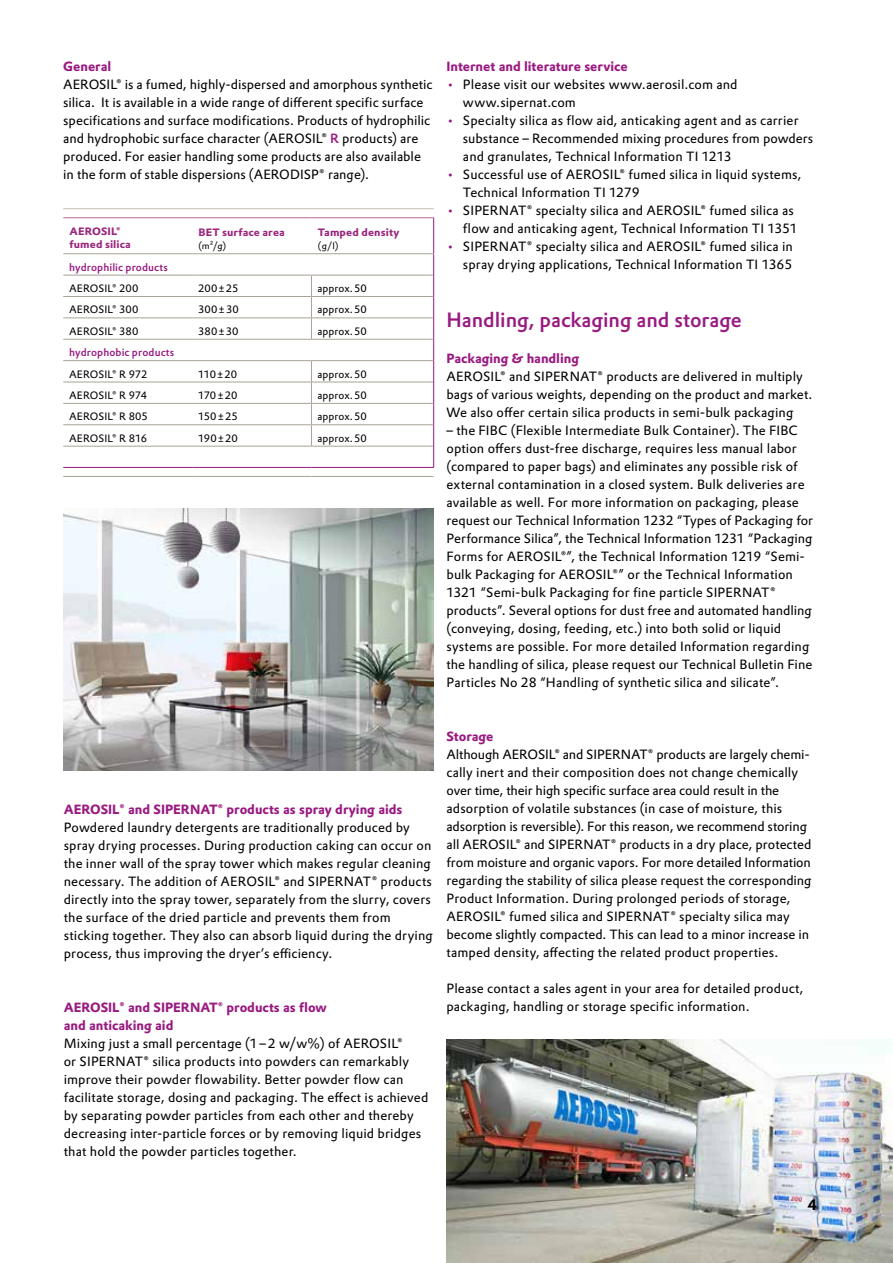
<style>
.page{position:relative;width:893px;height:1263px;background:#fff}
.page>*{position:absolute;margin:0;border:0;box-sizing:border-box;transform-origin:0 0}
.t1{font:500 20.25px "Evonik Prokyon";letter-spacing:-.005em;color:#991a81}
.t2{font:700 15px "Evonik Prokyon";color:#000}
.t3{font:13.2px/18px "Evonik Prokyon";letter-spacing:.01em;color:#000}
.t4{font:700 13.2px/18px "Evonik Prokyon";letter-spacing:-.005em;color:#991a81}
.t5{font:10.5px "Evonik Prokyon";letter-spacing:.005em;color:#000}
.t6{font:700 10.5px/13.5px "Evonik Prokyon";letter-spacing:.01em;color:#9a267e;scale:1.05 1}
.t7{font:500 10.5px "Evonik Prokyon";letter-spacing:.005em;color:#991a81}
.t8{font:9px "Evonik Prokyon";color:#000;scale:1.05 1}
.s1{font-weight:500;color:#991a81}
.s2{color:#991a81}
</style>
<div class="page">
<img style="left:446px;top:1040px;width:447px;height:223px">
<img style="left:64px;top:508px;width:370px;height:263px">
<hr style="left:63px;top:253px;width:129px;height:1px;background:#a8a298">
<hr style="left:192px;top:253px;width:119px;height:1px;background:#a8a298">
<hr style="left:311px;top:253px;width:123px;height:1px;background:#a8a298">
<svg style="left:311px;top:276px;width:1px;height:63px"></svg>
<svg style="left:311px;top:361px;width:1px;height:85px"></svg>
<hr style="left:63px;top:476px;width:129px;height:1px;background:#a8a298">
<hr style="left:192px;top:476px;width:119px;height:1px;background:#a8a298">
<hr style="left:311px;top:476px;width:123px;height:1px;background:#a8a298">
<hr style="left:63px;top:275px;width:129px;height:1px;background:#a8a298">
<hr style="left:192px;top:275px;width:119px;height:1px;background:#a8a298">
<hr style="left:311px;top:275px;width:122px;height:1px;background:#a8a298">
<hr style="left:63px;top:317px;width:129px;height:1px;background:#a8a298">
<hr style="left:192px;top:317px;width:119px;height:1px;background:#a8a298">
<hr style="left:311px;top:317px;width:122px;height:1px;background:#a8a298">
<hr style="left:63px;top:339px;width:129px;height:1px;background:#a8a298">
<hr style="left:192px;top:339px;width:119px;height:1px;background:#a8a298">
<hr style="left:311px;top:339px;width:122px;height:1px;background:#a8a298">
<hr style="left:63px;top:360px;width:129px;height:1px;background:#a8a298">
<hr style="left:192px;top:360px;width:119px;height:1px;background:#a8a298">
<hr style="left:311px;top:360px;width:122px;height:1px;background:#a8a298">
<hr style="left:63px;top:382px;width:129px;height:1px;background:#a8a298">
<hr style="left:192px;top:382px;width:119px;height:1px;background:#a8a298">
<hr style="left:311px;top:382px;width:122px;height:1px;background:#a8a298">
<hr style="left:63px;top:424px;width:129px;height:1px;background:#a8a298">
<hr style="left:192px;top:424px;width:119px;height:1px;background:#a8a298">
<hr style="left:311px;top:424px;width:122px;height:1px;background:#a8a298">
<hr style="left:63px;top:446px;width:129px;height:1px;background:#a8a298">
<hr style="left:192px;top:446px;width:119px;height:1px;background:#a8a298">
<hr style="left:311px;top:446px;width:122px;height:1px;background:#a8a298">
<hr style="left:63px;top:296px;width:129px;height:1px;background:#a8a298">
<hr style="left:192px;top:296px;width:119px;height:1px;background:#a8a298">
<hr style="left:311px;top:296px;width:122px;height:1px;background:#a8a298">
<hr style="left:63px;top:403px;width:129px;height:1px;background:#a8a298">
<hr style="left:192px;top:403px;width:119px;height:1px;background:#a8a298">
<hr style="left:311px;top:403px;width:122px;height:1px;background:#a8a298">
<hr style="left:63px;top:217px;width:129px;height:1px;background:#b465a5">
<hr style="left:192px;top:217px;width:119px;height:1px;background:#b465a5">
<hr style="left:311px;top:217px;width:123px;height:1px;background:#b465a5">
<hr style="left:433px;top:218px;width:1px;height:35px;background:#991a81">
<svg style="left:433px;top:254px;width:1px;height:213px"></svg>
<hr style="left:63px;top:467px;width:129px;height:1px;background:#991a81">
<hr style="left:192px;top:467px;width:119px;height:1px;background:#991a81">
<hr style="left:311px;top:467px;width:123px;height:1px;background:#991a81">
<hr style="left:63px;top:208px;width:129px;height:1px;background:#c3bbb1">
<hr style="left:192px;top:208px;width:119px;height:1px;background:#c3bbb1">
<hr style="left:311px;top:208px;width:123px;height:1px;background:#c3bbb1">
<p class="t4" style="left:63px;top:56px;width:49px">General</p>
<p class="t3" style="left:63px;top:74px;width:371px">AEROSIL® is a fumed, highly-dispersed and amorphous synthetic silica. It is available in a wide range of different specific surface specifications and surface modifications. Products of hydrophilic and hydrophobic surface character (AEROSIL® <span class="s1">R</span> products) are produced. For easier handling some products are also available in the form of stable dispersions (AERODISP® range).</p>
<p class="t6" style="left:70px;top:223px;width:60px">AEROSIL® fumed silica</p>
<p class="t6" style="left:199px;top:224px;width:84px">BET surface area</p>
<p class="t8" style="left:199px;top:239px;width:28px">(m²/g)</p>
<p class="t6" style="left:318px;top:224px;width:79px">Tamped density</p>
<p class="t8" style="left:318px;top:239px;width:21px">(g/l)</p>
<p class="t7" style="left:69px;top:259px;width:100px">hydrophilic products</p>
<p class="t5" style="left:69px;top:280px;width:71px">AEROSIL® 200</p>
<p class="t5" style="left:198px;top:280px;width:42px">200±25</p>
<p class="t5" style="left:317px;top:280px;width:51px">approx.50</p>
<p class="t5" style="left:69px;top:302px;width:71px">AEROSIL® 300</p>
<p class="t5" style="left:198px;top:302px;width:42px">300±30</p>
<p class="t5" style="left:317px;top:302px;width:51px">approx.50</p>
<p class="t5" style="left:69px;top:323px;width:71px">AEROSIL® 380</p>
<p class="t5" style="left:198px;top:323px;width:42px">380±30</p>
<p class="t5" style="left:317px;top:323px;width:51px">approx.50</p>
<p class="t7" style="left:69px;top:344px;width:107px">hydrophobic products</p>
<p class="t5" style="left:69px;top:366px;width:80px">AEROSIL® R 972</p>
<p class="t5" style="left:198px;top:366px;width:41px">110±20</p>
<p class="t5" style="left:317px;top:366px;width:51px">approx.50</p>
<p class="t5" style="left:69px;top:387px;width:79px">AEROSIL® R 974</p>
<p class="t5" style="left:198px;top:387px;width:41px">170±20</p>
<p class="t5" style="left:317px;top:387px;width:51px">approx.50</p>
<p class="t5" style="left:69px;top:408px;width:80px">AEROSIL® R 805</p>
<p class="t5" style="left:198px;top:408px;width:41px">150±25</p>
<p class="t5" style="left:317px;top:408px;width:51px">approx.50</p>
<p class="t5" style="left:69px;top:430px;width:79px">AEROSIL® R 816</p>
<p class="t5" style="left:198px;top:430px;width:41px">190±20</p>
<p class="t5" style="left:317px;top:430px;width:51px">approx.50</p>
<p class="t4" style="left:446px;top:56px;width:183px">Internet and literature service</p>
<p class="t3" style="left:463px;top:74px;width:276px;text-indent:-16px"><span class="s2">•</span> Please visit our websites www.aerosil.com and www.sipernat.com</p>
<p class="t3" style="left:463px;top:110px;width:352px;text-indent:-16px"><span class="s2">•</span> Specialty silica as flow aid, anticaking agent and as carrier substance – Recommended mixing procedures from powders and granulates, Technical Information TI 1213</p>
<p class="t3" style="left:463px;top:164px;width:340px;text-indent:-16px"><span class="s2">•</span> Successful use of AEROSIL® fumed silica in liquid systems,<br>Technical Information TI 1279</p>
<p class="t3" style="left:446px;top:200px;width:353px;text-align:right"><span class="s2">•</span> SIPERNAT® specialty silica and AEROSIL® fumed silica as flow and anticaking agent, Technical Information TI 1351</p>
<p class="t3" style="left:446px;top:236px;width:348px;text-align:right"><span class="s2">•</span> SIPERNAT® specialty silica and AEROSIL® fumed silica in spray drying applications, Technical Information TI 1365</p>
<h1 class="t1" style="left:446px;top:304px;width:297px">Handling, packaging and storage</h1>
<p class="t4" style="left:446px;top:349px;width:134px">Packaging &amp; handling</p>
<p class="t3" style="left:446px;top:367px;width:367px">AEROSIL® and SIPERNAT® products are delivered in multiply bags of various weights, depending on the product and market.<br>We also offer certain silica products in semi-bulk packaging</p>
<p class="t3" style="left:446px;top:421px;width:368px">– the FIBC (Flexible Intermediate Bulk Container). The FIBC option offers dust-free discharge, requires less manual labor (compared to paper bags) and eliminates any possible risk of external contamination in a closed system. Bulk deliveries are available as well. For more information on packaging, please request our Technical Information 1232 “Types of Packaging for Performance Silica”, the Technical Information 1231 “Packaging Forms for AEROSIL®”, the Technical Information 1219 “Semi&shy;bulk Packaging for AEROSIL®” or the Technical Information 1321 “Semi-bulk Packaging for fine particle SIPERNAT® products”. Several options for dust free and automated handling (conveying, dosing, feeding, etc.) into both solid or liquid systems are possible. For more detailed Information regarding the handling of silica, please request our Technical Bulletin Fine Particles No 28 “Handling of synthetic silica and silicate”.</p>
<p class="t4" style="left:64px;top:799px;width:340px">AEROSIL® and SIPERNAT® products as spray drying aids</p>
<p class="t3" style="left:64px;top:817px;width:371px">Powdered laundry detergents are traditionally produced by spray drying processes. During production caking can occur on the inner wall of the spray tower which makes regular cleaning necessary. The addition of AEROSIL® and SIPERNAT® products directly into the spray tower, separately from the slurry, covers the surface of the dried particle and prevents them from sticking together. They also can absorb liquid during the drying process, thus improving the dryer’s efficiency.</p>
<p class="t4" style="left:64px;top:997px;width:265px">AEROSIL® and SIPERNAT® products as flow and anticaking aid</p>
<p class="t3" style="left:64px;top:1033px;width:366px">Mixing just a small percentage (1–2 w/w%) of AEROSIL®<br>or SIPERNAT® silica products into powders can remarkably improve their powder flowability. Better powder flow can facilitate storage, dosing and packaging. The effect is achieved by separating powder particles from each other and thereby decreasing inter-particle forces or by removing liquid bridges that hold the powder particles together.</p>
<p class="t4" style="left:446px;top:726px;width:49px">Storage</p>
<p class="t3" style="left:446px;top:745px;width:367px">Although AEROSIL® and SIPERNAT® products are largely chemi&shy;cally inert and their composition does not change chemically over time, their high specific surface area could result in the adsorption of volatile substances (in case of moisture, this adsorption is reversible). For this reason, we recommend storing all AEROSIL® and SIPERNAT® products in a dry place, protected from moisture and organic vapors. For more detailed Information regarding the stability of silica please request the corresponding Product Information. During prolonged periods of storage, AEROSIL® fumed silica and SIPERNAT® specialty silica may become slightly compacted. This can lead to a minor increase in tamped density, affecting the related product properties.</p>
<p class="t3" style="left:446px;top:979px;width:359px">Please contact a sales agent in your area for detailed product, packaging, handling or storage specific information.</p>
<p class="t2" style="left:808px;top:1192px;width:11px">4</p>
</div>
